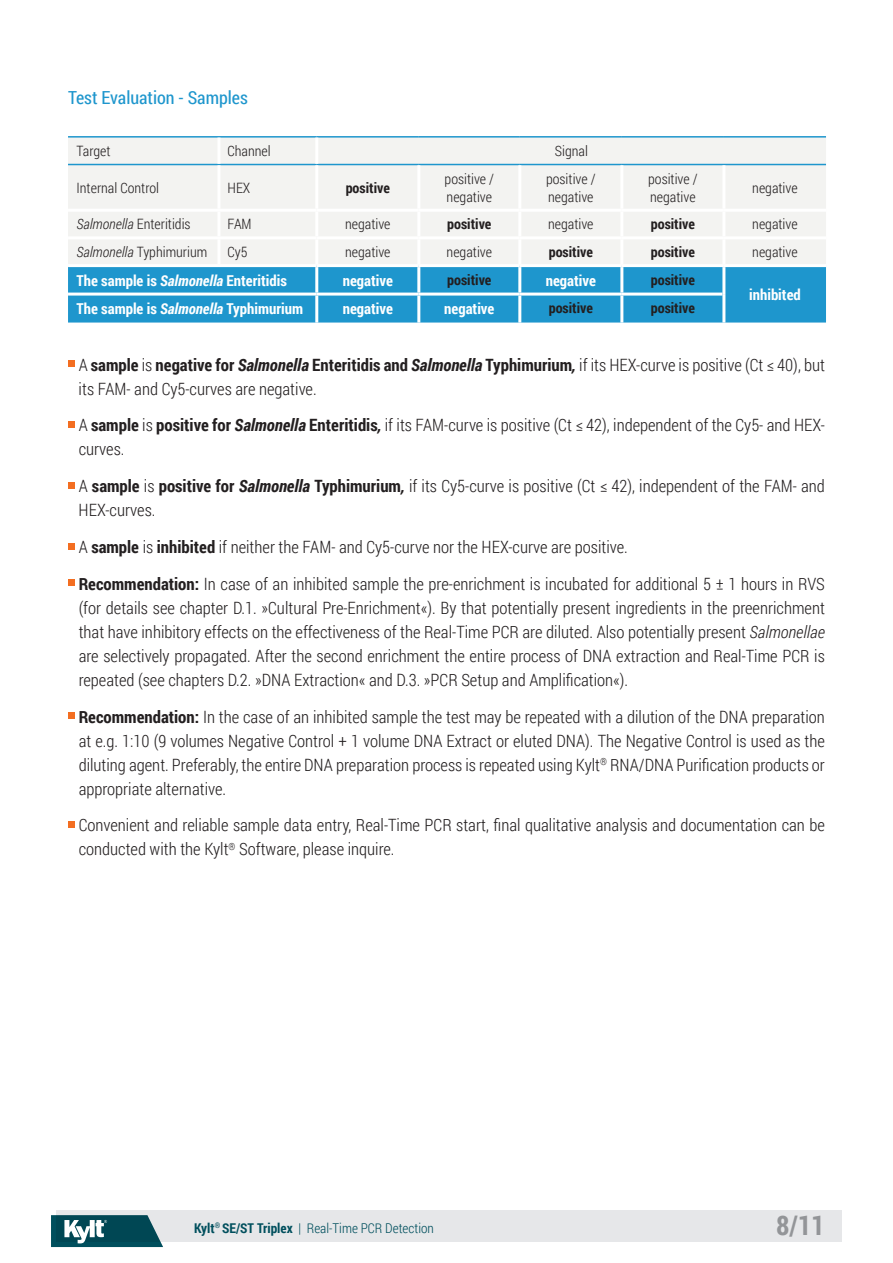
<style>
.page{position:relative;width:893px;height:1263px;background:#fff}
.page>*{position:absolute;margin:0;border:0;box-sizing:border-box;transform-origin:0 0}
.t1{font:700 27px "Roboto Condensed";color:#939598}
.t2{font:18px "Roboto Condensed";color:#1e96cd}
.t3{font:300 16.95px/24px "Roboto Condensed";color:#231f20}
.t4{font:700 15px "Roboto Condensed";color:#fff}
.t5{font:300 14.25px/18px "Roboto Condensed";color:#231f20}
.t6{font:700 14.25px "Roboto Condensed";color:#231f20}
.t7{font:300 13.5px "Roboto Condensed";color:#004f5d}
.s1{font-style:italic}
.s2{font-weight:700}
.s3{font-weight:700;font-style:italic}
</style>
<div class="page">
<div style="left:56px;top:1210px;width:786px;height:32px;background:#e6e7e9"></div>
<svg style="left:51px;top:1215px;width:112px;height:32px;background:#346d78"></svg>
<svg style="left:68px;top:361px;width:6px;height:6px"></svg>
<div style="left:68px;top:421px;width:6px;height:7px;background:#f36e21"></div>
<svg style="left:68px;top:482px;width:6px;height:6px"></svg>
<svg style="left:68px;top:543px;width:6px;height:6px"></svg>
<svg style="left:68px;top:580px;width:6px;height:6px"></svg>
<div style="left:68px;top:712px;width:6px;height:7px;background:#f36e21"></div>
<svg style="left:68px;top:821px;width:6px;height:6px"></svg>
<div style="left:68px;top:138px;width:758px;height:126px;background:#f3f3f1"></div>
<div style="left:68px;top:267px;width:758px;height:56px;background:#1e96cd"></div>
<hr style="left:68px;top:136px;width:151px;height:2px;background:#1e96cd">
<hr style="left:219px;top:136px;width:98px;height:2px;background:#1e96cd">
<hr style="left:317px;top:136px;width:102px;height:2px;background:#1e96cd">
<hr style="left:419px;top:136px;width:101px;height:2px;background:#1e96cd">
<hr style="left:520px;top:136px;width:102px;height:2px;background:#1e96cd">
<hr style="left:622px;top:136px;width:102px;height:2px;background:#1e96cd">
<hr style="left:724px;top:136px;width:102px;height:2px;background:#1e96cd">
<hr style="left:68px;top:164px;width:151px;height:1px;background:#1e96cd">
<hr style="left:219px;top:164px;width:98px;height:1px;background:#1e96cd">
<hr style="left:317px;top:164px;width:102px;height:1px;background:#1e96cd">
<hr style="left:419px;top:164px;width:101px;height:1px;background:#1e96cd">
<hr style="left:520px;top:164px;width:102px;height:1px;background:#1e96cd">
<hr style="left:622px;top:164px;width:102px;height:1px;background:#1e96cd">
<hr style="left:724px;top:164px;width:102px;height:1px;background:#1e96cd">
<hr style="left:217px;top:138px;width:3px;height:26px;background:#fff">
<hr style="left:315px;top:138px;width:3px;height:26px;background:#fff">
<hr style="left:217px;top:165px;width:3px;height:44px;background:#fff">
<hr style="left:315px;top:165px;width:3px;height:44px;background:#fff">
<hr style="left:417px;top:165px;width:3px;height:44px;background:#fff">
<hr style="left:518px;top:165px;width:3px;height:44px;background:#fff">
<hr style="left:620px;top:165px;width:3px;height:44px;background:#fff">
<hr style="left:722px;top:165px;width:3px;height:44px;background:#fff">
<hr style="left:217px;top:212px;width:3px;height:24px;background:#fff">
<hr style="left:315px;top:212px;width:3px;height:24px;background:#fff">
<hr style="left:417px;top:212px;width:3px;height:24px;background:#fff">
<hr style="left:518px;top:212px;width:3px;height:24px;background:#fff">
<hr style="left:620px;top:212px;width:3px;height:24px;background:#fff">
<hr style="left:722px;top:212px;width:3px;height:24px;background:#fff">
<hr style="left:217px;top:239px;width:3px;height:25px;background:#fff">
<hr style="left:315px;top:239px;width:3px;height:25px;background:#fff">
<hr style="left:417px;top:239px;width:3px;height:25px;background:#fff">
<hr style="left:518px;top:239px;width:3px;height:25px;background:#fff">
<hr style="left:620px;top:239px;width:3px;height:25px;background:#fff">
<hr style="left:722px;top:239px;width:3px;height:25px;background:#fff">
<hr style="left:315px;top:267px;width:3px;height:26px;background:#fff">
<hr style="left:417px;top:267px;width:3px;height:26px;background:#fff">
<hr style="left:518px;top:267px;width:3px;height:26px;background:#fff">
<hr style="left:620px;top:267px;width:3px;height:26px;background:#fff">
<hr style="left:722px;top:267px;width:3px;height:27px;background:#fff">
<hr style="left:315px;top:296px;width:3px;height:27px;background:#fff">
<hr style="left:417px;top:296px;width:3px;height:27px;background:#fff">
<hr style="left:518px;top:296px;width:3px;height:27px;background:#fff">
<hr style="left:620px;top:296px;width:3px;height:27px;background:#fff">
<hr style="left:722px;top:294px;width:3px;height:29px;background:#fff">
<hr style="left:68px;top:209px;width:151px;height:3px;background:#fff">
<hr style="left:219px;top:209px;width:98px;height:3px;background:#fff">
<hr style="left:317px;top:209px;width:102px;height:3px;background:#fff">
<hr style="left:419px;top:209px;width:101px;height:3px;background:#fff">
<hr style="left:520px;top:209px;width:102px;height:3px;background:#fff">
<hr style="left:622px;top:209px;width:102px;height:3px;background:#fff">
<hr style="left:724px;top:209px;width:102px;height:3px;background:#fff">
<hr style="left:68px;top:236px;width:151px;height:3px;background:#fff">
<hr style="left:219px;top:236px;width:98px;height:3px;background:#fff">
<hr style="left:317px;top:236px;width:102px;height:3px;background:#fff">
<hr style="left:419px;top:236px;width:101px;height:3px;background:#fff">
<hr style="left:520px;top:236px;width:102px;height:3px;background:#fff">
<hr style="left:622px;top:236px;width:102px;height:3px;background:#fff">
<hr style="left:724px;top:236px;width:102px;height:3px;background:#fff">
<hr style="left:68px;top:293px;width:151px;height:3px;background:#fff">
<hr style="left:219px;top:293px;width:98px;height:3px;background:#fff">
<hr style="left:317px;top:293px;width:102px;height:3px;background:#fff">
<hr style="left:419px;top:293px;width:101px;height:3px;background:#fff">
<hr style="left:520px;top:293px;width:102px;height:3px;background:#fff">
<hr style="left:622px;top:293px;width:100px;height:3px;background:#fff">
<p class="t2" style="left:68px;top:85px;width:181px">Test Evaluation - Samples</p>
<p class="t5" style="left:77px;top:141px;width:36px">Target</p>
<p class="t5" style="left:227px;top:141px;width:45px">Channel</p>
<p class="t5" style="left:555px;top:141px;width:35px">Signal</p>
<p class="t5" style="left:77px;top:178px;width:84px">Internal Control</p>
<p class="t5" style="left:227px;top:178px;width:24px">HEX</p>
<p class="t6" style="left:346px;top:178px;width:46px">positive</p>
<p class="t5" style="left:445px;top:169px;width:51px">positive / negative</p>
<p class="t5" style="left:546px;top:169px;width:51px">positive / negative</p>
<p class="t5" style="left:648px;top:169px;width:51px">positive / negative</p>
<p class="t5" style="left:752px;top:178px;width:47px">negative</p>
<p class="t5" style="left:77px;top:215px;width:116px"><span class="s1">Salmonella</span> Enteritidis</p>
<p class="t5" style="left:227px;top:215px;width:26px">FAM</p>
<p class="t5" style="left:345px;top:215px;width:47px">negative</p>
<p class="t6" style="left:447px;top:214px;width:46px">positive</p>
<p class="t5" style="left:548px;top:215px;width:47px">negative</p>
<p class="t6" style="left:651px;top:214px;width:46px">positive</p>
<p class="t5" style="left:752px;top:215px;width:47px">negative</p>
<p class="t5" style="left:77px;top:243px;width:132px"><span class="s1">Salmonella</span> Typhimurium</p>
<p class="t5" style="left:227px;top:243px;width:22px">Cy5</p>
<p class="t5" style="left:345px;top:243px;width:47px">negative</p>
<p class="t5" style="left:447px;top:243px;width:47px">negative</p>
<p class="t6" style="left:549px;top:242px;width:46px">positive</p>
<p class="t6" style="left:651px;top:242px;width:46px">positive</p>
<p class="t5" style="left:752px;top:243px;width:47px">negative</p>
<p class="t4" style="left:77px;top:270px;width:212px">The sample is <span class="s1">Salmonella</span> Enteritidis</p>
<p class="t4" style="left:343px;top:270px;width:52px">negative</p>
<p class="t6" style="left:447px;top:270px;width:46px">positive</p>
<p class="t4" style="left:546px;top:270px;width:52px">negative</p>
<p class="t6" style="left:651px;top:270px;width:46px">positive</p>
<p class="t4" style="left:749px;top:284px;width:53px">inhibited</p>
<p class="t4" style="left:77px;top:298px;width:228px">The sample is <span class="s1">Salmonella</span> Typhimurium</p>
<p class="t4" style="left:343px;top:298px;width:52px">negative</p>
<p class="t4" style="left:444px;top:298px;width:52px">negative</p>
<p class="t6" style="left:549px;top:298px;width:46px">positive</p>
<p class="t6" style="left:651px;top:298px;width:46px">positive</p>
<p class="t3" style="left:79px;top:352px;width:748px">A <span class="s2">sample</span> is <span class="s2">negative for</span> <span class="s3">Salmonella</span> <span class="s2">Enteritidis and</span> <span class="s3">Salmonella</span> <span class="s2">Typhimurium</span><span class="s3">,</span> if its HEX-curve is positive (Ct ≤ 40), but its FAM- and Cy5-curves are negative.</p>
<p class="t3" style="left:79px;top:413px;width:748px">A <span class="s2">sample</span> is <span class="s2">positive for</span> <span class="s3">Salmonella</span> <span class="s2">Enteritidis</span><span class="s3">,</span> if its FAM-curve is positive (Ct ≤ 42), independent of the Cy5- and HEX&shy;curves.</p>
<p class="t3" style="left:79px;top:474px;width:748px">A <span class="s2">sample</span> is <span class="s2">positive for</span> <span class="s3">Salmonella</span> <span class="s2">Typhimurium</span><span class="s3">,</span> if its Cy5-curve is positive (Ct ≤ 42), independent of the FAM- and<br>HEX-curves.</p>
<p class="t3" style="left:79px;top:528px;width:748px;line-height:36.8px">A <span class="s2">sample</span> is <span class="s2">inhibited</span> if neither the FAM- and Cy5-curve nor the HEX-curve are positive.<br><span class="s2">Recommendation:</span> In case of an inhibited sample the pre-enrichment is incubated for additional 5 ± 1 hours in RVS</p>
<p class="t3" style="left:79px;top:595px;width:748px;text-align:justify">(for details see chapter D.1. »Cultural Pre-Enrichment«). By that potentially present ingredients in the preenrichment that have inhibitory effects on the effectiveness of the Real-Time PCR are diluted. Also potentially present <span class="s1">Salmonellae </span>are selectively propagated. After the second enrichment the entire process of DNA extraction and Real-Time PCR is repeated (see chapters D.2. »DNA Extraction« and D.3. »PCR Setup and Amplification«).</p>
<p class="t3" style="left:79px;top:704px;width:748px;text-align:justify"><span class="s2">Recommendation:</span> In the case of an inhibited sample the test may be repeated with a dilution of the DNA preparation at e.g. 1:10 (9 volumes Negative Control + 1 volume DNA Extract or eluted DNA). The Negative Control is used as the diluting agent. Preferably, the entire DNA preparation process is repeated using Kylt<sup>®</sup> RNA/DNA Purification products or appropriate alternative.</p>
<p class="t3" style="left:79px;top:813px;width:748px">Convenient and reliable sample data entry, Real-Time PCR start, final qualitative analysis and documentation can be conducted with the Kylt<sup>®</sup> Software, please inquire.</p>
<p class="t7" style="left:194px;top:1218px;width:241px"><span class="s2">Kylt</span><sup>®</sup> <span class="s2">SE/ST Triplex</span> | Real-Time PCR Detection</p>
<h1 class="t1" style="left:776px;top:1206px;width:50px">8/11</h1>
</div>
